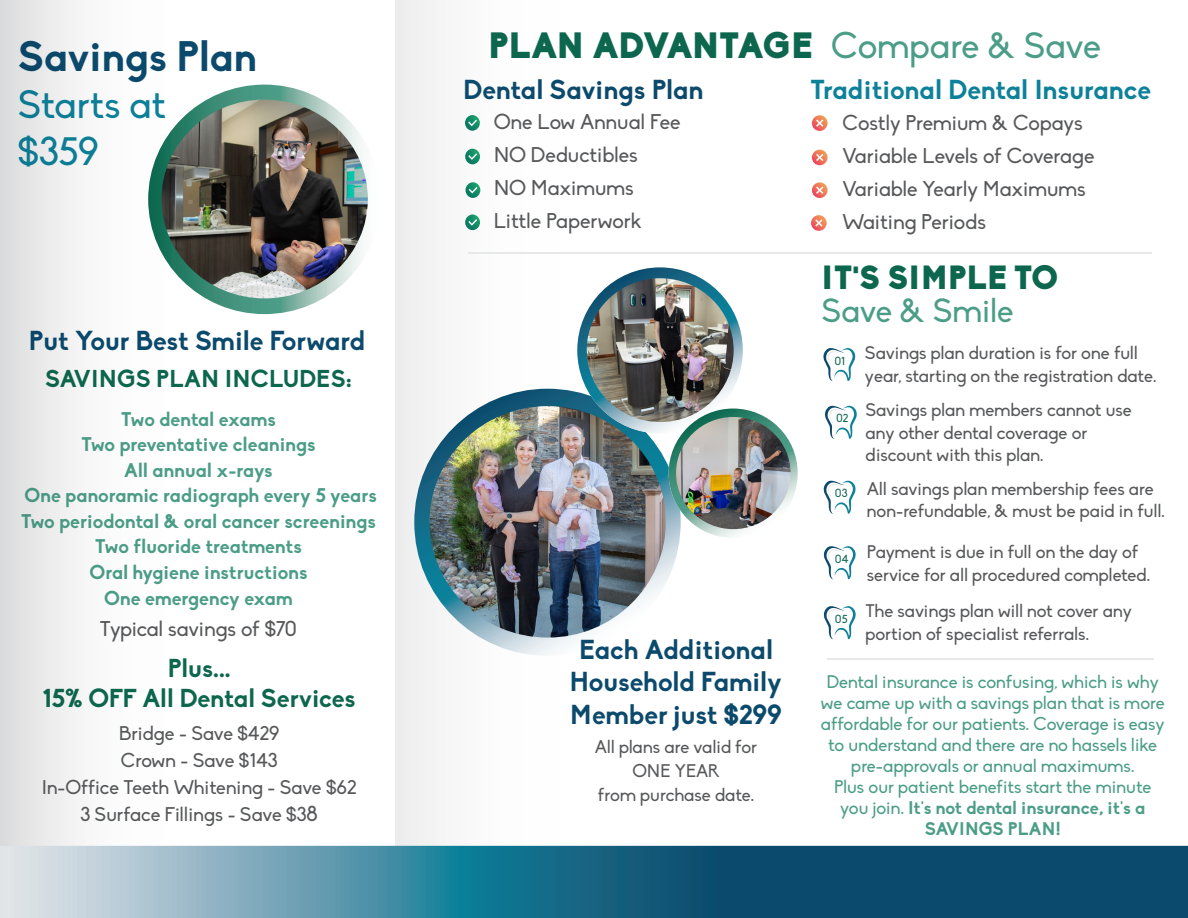
<style>
.page{position:relative;width:1188px;height:918px;background:#fff}
.page>*{position:absolute;margin:0;border:0;box-sizing:border-box;transform-origin:0 0}
.t1{font:700 42px "Biko";color:#0c4a6d}
.t2{font:39px/46.8px "Biko";color:#0d819a}
.t3{font:900 36px "Biko";letter-spacing:-.03em;color:#0d674e}
.t4{font:900 33px "Biko";color:#0d674e}
.t5{font:33px "Biko";color:#4b9d87}
.t6{font:700 27px/32.4px "Biko";color:#0c4a6d;text-align:center}
.t7{font:700 27px "Biko";color:#0d819a}
.t8{font:700 25.5px/30.6px "Biko";color:#0d674e;text-align:center}
.t9{font:700 24px "Biko";color:#0d674e}
.t10{font:21px/33px "Biko";color:#57585a}
.t11{font:700 19.5px/25.5px "Biko";color:#4b9d87;text-align:center}
.t12{font:19.5px/27px "Biko";color:#57585a;text-align:center}
.t13{font:18px/22.5px "Biko";color:#57585a}
.t14{font:18px/21px "Biko";color:#4b9d87;text-align:center}
.t15{font:11.4px "Biko";color:#0d674e}
.s1{font-size:21px}
.s2{font-weight:400;color:#4b9d87}
.s3{font-weight:700}
</style>
<div class="page">
<div style="left:396px;top:0;width:197px;height:917px;background:linear-gradient(to right,#f0f0f0,#fff)"></div>
<svg style="left:205px;top:85px;width:119px;height:229px"></svg>
<img style="left:197px;top:100px;width:171px;height:198px">
<hr style="left:468px;top:252px;width:684px;height:1px;background:#e7e8e9">
<svg style="left:812px;top:115px;width:16px;height:16px"></svg>
<svg style="left:816px;top:119px;width:7px;height:8px"></svg>
<svg style="left:812px;top:150px;width:16px;height:15px"></svg>
<svg style="left:816px;top:154px;width:7px;height:7px"></svg>
<svg style="left:812px;top:182px;width:16px;height:16px"></svg>
<svg style="left:816px;top:187px;width:7px;height:7px"></svg>
<svg style="left:811px;top:215px;width:16px;height:16px"></svg>
<svg style="left:815px;top:219px;width:8px;height:8px"></svg>
<svg style="left:465px;top:115px;width:15px;height:16px"></svg>
<svg style="left:465px;top:149px;width:15px;height:16px"></svg>
<svg style="left:465px;top:182px;width:16px;height:16px"></svg>
<svg style="left:465px;top:215px;width:15px;height:15px"></svg>
<svg style="left:823px;top:348px;width:33px;height:33px"></svg>
<svg style="left:825px;top:406px;width:32px;height:33px"></svg>
<svg style="left:823px;top:480px;width:33px;height:34px"></svg>
<svg style="left:823px;top:546px;width:33px;height:34px"></svg>
<svg style="left:823px;top:606px;width:33px;height:33px"></svg>
<svg style="left:197px;top:846px;width:991px;height:72px;background:#226684"></svg>
<svg style="left:0;top:0;width:197px;height:918px"></svg>
<svg style="left:414px;top:389px;width:266px;height:267px"></svg>
<img style="left:430px;top:406px;width:236px;height:232px">
<img style="left:577px;top:267px;width:221px;height:271px">
<img style="left:676px;top:417px;width:115px;height:112px">
<hr style="left:827px;top:659px;width:327px;height:1px;background:#e7e8e9">
<h1 class="t1" style="left:18px;top:31px;width:241px">Savings Plan</h1>
<h2 class="t2" style="left:18px;top:82px;width:150px">Starts at $359</h2>
<h3 class="t6" style="left:29px;top:325px;width:338px">Put Your Best Smile Forward</h3>
<h3 class="t9" style="left:45px;top:364px;width:308px">SAVINGS PLAN INCLUDES:</h3>
<p class="t11" style="left:21px;top:407px;width:357px">Two dental exams<br>Two preventative cleanings<br>All annual x-rays<br>One panoramic radiograph every 5 years<br>Two periodontal &amp; oral cancer screenings<br>Two fluoride treatments<br>Oral hygiene instructions<br>One emergency exam</p>
<p class="t10" style="left:100px;top:612px;width:199px">Typical savings of $70</p>
<h3 class="t8" style="left:43px;top:653px;width:314px">Plus...<br>15% OFF All Dental Services</h3>
<p class="t12" style="left:42px;top:720px;width:316px">Bridge - Save $429<br>Crown - Save $143<br>In-Office Teeth Whitening - Save $62<br>3 Surface Fillings - Save $3<span class="s1">8</span></p>
<h3 class="t3" style="left:489px;top:23px;width:614px">PLAN ADVANTAGE <span class="s2">Compare &amp; Save</span></h3>
<h3 class="t6" style="left:464px;top:73px;width:241px">Dental Savings Plan</h3>
<p class="t10" style="left:494px;top:106px;width:188px">One Low Annual Fee<br>NO Deductibles<br>NO Maximums<br>Little Paperwork</p>
<h3 class="t7" style="left:810px;top:73px;width:342px">Traditional Dental Insurance</h3>
<p class="t10" style="left:842px;top:107px;width:254px">Costly Premium &amp; Copays<br>Variable Levels of Coverage<br>Variable Yearly Maximums<br>Waiting Periods</p>
<h3 class="t6" style="left:570px;top:633px;width:214px">Each Additional<br>Household Family<br>Member just $299</h3>
<p class="t13" style="left:595px;top:735px;width:164px;line-height:24px;text-align:center">All plans are valid for<br>ONE YEAR<br>from purchase date.</p>
<h3 class="t4" style="left:822px;top:257px;width:238px">IT'S SIMPLE TO</h3>
<h3 class="t5" style="left:822px;top:292px;width:194px">Save &amp; Smile</h3>
<p class="t15" style="left:835px;top:354px;width:12px">01</p>
<p class="t15" style="left:836px;top:412px;width:14px">02</p>
<p class="t15" style="left:835px;top:487px;width:14px">03</p>
<p class="t15" style="left:835px;top:552px;width:15px">04</p>
<p class="t15" style="left:835px;top:612px;width:14px">05</p>
<p class="t13" style="left:865px;top:342px;width:293px">Savings plan duration is for one full year, starting on the registration date.</p>
<p class="t13" style="left:865px;top:399px;width:268px">Savings plan members cannot use any other dental coverage or discount with this plan.</p>
<p class="t13" style="left:867px;top:477px;width:299px">All savings plan membership fees are non-refundable, &amp; must be paid in full.</p>
<p class="t13" style="left:867px;top:541px;width:285px">Payment is due in full on the day of service for all procedured completed.</p>
<p class="t13" style="left:865px;top:600px;width:268px">The savings plan will not cover any portion of specialist referrals.</p>
<p class="t14" style="left:821px;top:671px;width:345px">Dental insurance is confusing, which is why we came up with a savings plan that is more affordable for our patients. Coverage is easy to understand and there are no hassels like pre-approvals or annual maximums.<br>Plus our patient benefits start the minute you join. <span class="s3">It's not dental insurance, it's a SAVINGS PLAN!</span></p>
</div>
